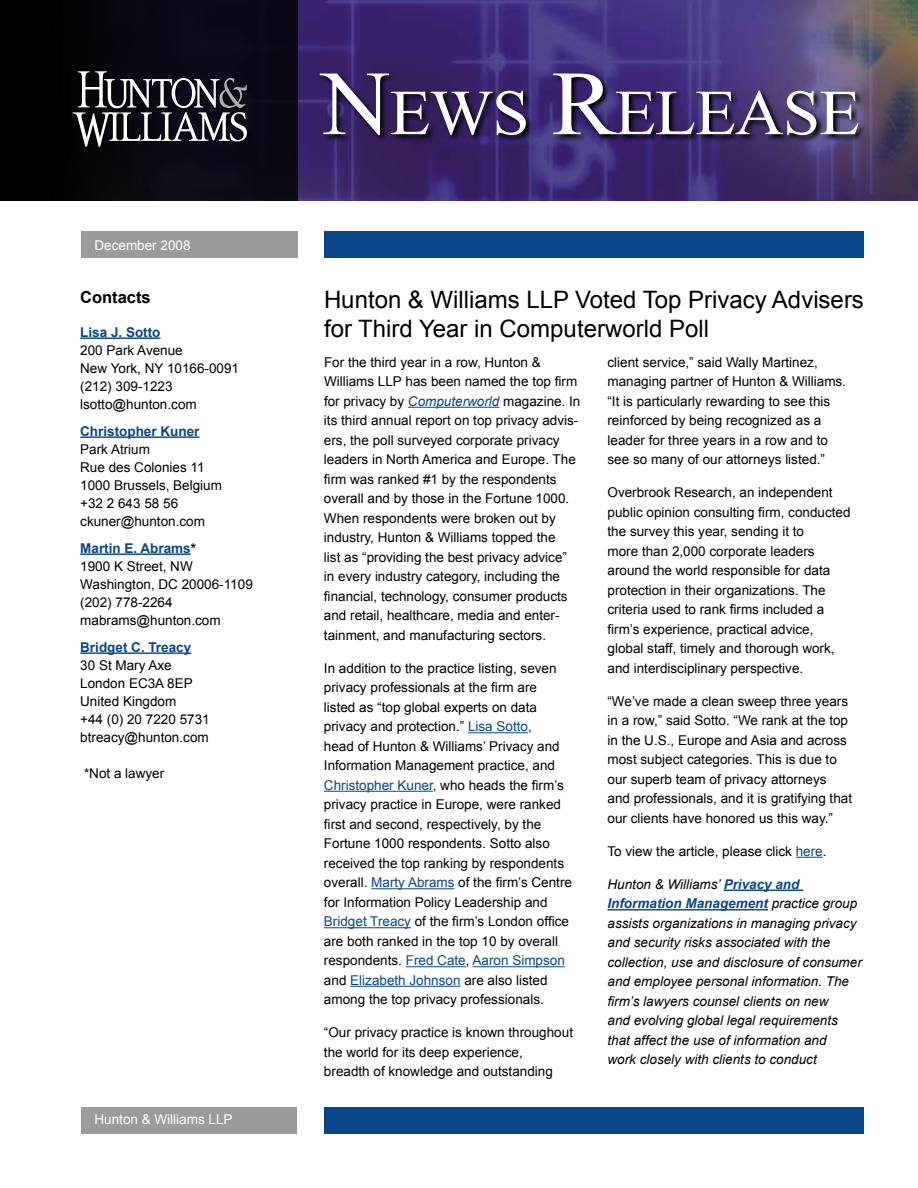
<style>
.page{position:relative;width:918px;height:1188px;background:#fff}
.page>*{position:absolute;margin:0;border:0;box-sizing:border-box;transform-origin:0 0}
.t1{font:64.05px "Times New Roman";letter-spacing:-.015em;color:#fff;scale:1.05 1}
.t2{font:24px/28.5px "Arial";color:#000}
.t3{font:700 16.5px "Arial";color:#000}
.t4{font:13.5px/19.5px "Arial";color:#000}
.t5{font:italic 13.5px/19.5px "Arial";color:#000}
.t6{font:700 13.5px "Arial";color:#074688}
.t7{font:13.5px "Arial";color:#fff}
.s1{font-weight:700;color:#074688}
.s2{font-weight:700}
.s3{font-size:91.5px}
.s4{font-style:italic;color:#074688}
.s5{color:#074688}
</style>
<div class="page">
<img style="left:298px;top:0;width:620px;height:201px">
<div style="left:0;top:0;width:298px;height:201px;background:linear-gradient(to right,#000100,#0f0c1e)"></div>
<div style="left:324px;top:1107px;width:540px;height:27px;background:#074688"></div>
<div style="left:324px;top:231px;width:540px;height:27px;background:#074688"></div>
<div style="left:81px;top:231px;width:217px;height:27px;background:#9b9b9c"></div>
<div style="left:81px;top:1107px;width:216px;height:27px;background:#9b9b9c"></div>
<div style="left:72px;top:72px;width:178px;height:78px;background:#000;opacity:.75"></div>
<svg style="left:72px;top:71px;width:175px;height:76px;background:#424148"></svg>
<svg style="left:318px;top:72px;width:548px;height:71px;background:#35265d"></svg>
<hr style="left:408px;top:407px;width:91px;height:1px;background:#074688">
<hr style="left:468px;top:732px;width:60px;height:1px;background:#074688">
<hr style="left:324px;top:791px;width:109px;height:1px;background:#074688">
<hr style="left:371px;top:888px;width:84px;height:1px;background:#074688">
<hr style="left:324px;top:927px;width:87px;height:1px;background:#074688">
<hr style="left:406px;top:966px;width:60px;height:1px;background:#074688">
<hr style="left:473px;top:966px;width:92px;height:1px;background:#074688">
<hr style="left:350px;top:986px;width:111px;height:1px;background:#074688">
<svg style="left:796px;top:857px;width:27px;height:1px"></svg>
<hr style="left:724px;top:890px;width:79px;height:1px;background:#074688">
<hr style="left:608px;top:909px;width:160px;height:1px;background:#074688">
<hr style="left:80px;top:337px;width:81px;height:2px;background:#074688">
<hr style="left:80px;top:436px;width:120px;height:2px;background:#074688">
<hr style="left:80px;top:553px;width:111px;height:2px;background:#074688">
<hr style="left:80px;top:652px;width:111px;height:2px;background:#074688">
<p class="t7" style="left:94px;top:236px;width:98px">December 2008</p>
<p class="t3" style="left:80px;top:286px;width:72px">Contacts</p>
<p class="t6" style="left:80px;top:323px;width:82px">Lisa J. Sotto</p>
<p class="t4" style="left:80px;top:341px;width:160px;line-height:18px">200 Park Avenue<br>New York, NY 10166-0091 (212) 309-1223 lsotto@hunton.com</p>
<p class="t6" style="left:80px;top:422px;width:121px">Christopher Kuner</p>
<p class="t4" style="left:80px;top:440px;width:143px;line-height:18px">Park Atrium<br>Rue des Colonies 11<br>1000 Brussels, Belgium +32 2 643 58 56 ckuner@hunton.com</p>
<p class="t4" style="left:80px;top:539px;width:174px;line-height:18px"><span class="s1">Martin E. Abrams</span><span class="s2">*<br></span>1900 K Street, NW<br>Washington, DC 20006-1109 (202) 778-2264 mabrams@hunton.com</p>
<p class="t6" style="left:80px;top:638px;width:113px">Bridget C. Treacy</p>
<p class="t4" style="left:80px;top:656px;width:131px;line-height:18px">30 St Mary Axe<br>London EC3A 8EP<br>United Kingdom<br>+44 (0) 20 7220 5731 btreacy@hunton.com</p>
<p class="t4" style="left:84px;top:763px;width:82px">*Not a lawyer</p>
<p class="t7" style="left:94px;top:1111px;width:140px">Hunton &amp; Williams LLP</p>
<h1 class="t1" style="left:321px;top:70px;width:515px"><span class="s3">N</span>EWS <span class="s3">R</span>ELEASE</h1>
<h2 class="t2" style="left:324px;top:286px;width:541px">Hunton &amp; Williams LLP Voted Top Privacy Advisers for Third Year in Computerworld Poll</h2>
<p class="t4" style="left:324px;top:352px;width:258px">For the third year in a row, Hunton &amp; Williams LLP has been named the top firm for privacy by <span class="s4">Computerworld</span> magazine. In its third annual report on top privacy advis&shy;ers, the poll surveyed corporate privacy leaders in North America and Europe. The firm was ranked #1 by the respondents overall and by those in the Fortune 1000.<br>When respondents were broken out by industry, Hunton &amp; Williams topped the<br>list as “providing the best privacy advice” in every industry category, including the financial, technology, consumer products and retail, healthcare, media and enter&shy;tainment, and manufacturing sectors.</p>
<p class="t4" style="left:324px;top:658px;width:250px">In addition to the practice listing, seven privacy professionals at the firm are<br>listed as “top global experts on data privacy and protection.” <span class="s5">Lisa Sotto</span>,<br>head of Hunton &amp; Williams’ Privacy and Information Management practice, and <span class="s5">Christopher Kuner</span>, who heads the firm’s privacy practice in Europe, were ranked first and second, respectively, by the Fortune 1000 respondents. Sotto also received the top ranking by respondents overall. <span class="s5">Marty Abrams</span> of the firm’s Centre for Information Policy Leadership and <span class="s5">Bridget Treacy</span> of the firm’s London office are both ranked in the top 10 by overall respondents. <span class="s5">Fred Cate</span>, <span class="s5">Aaron Simpson </span>and <span class="s5">Elizabeth Johnson</span> are also listed among the top privacy professionals.</p>
<p class="t4" style="left:324px;top:1023px;width:251px">“Our privacy practice is known throughout the world for its deep experience,<br>breadth of knowledge and outstanding</p>
<p class="t4" style="left:608px;top:352px;width:240px">client service,” said Wally Martinez, managing partner of Hunton &amp; Williams. “It is particularly rewarding to see this reinforced by being recognized as a leader for three years in a row and to see so many of our attorneys listed.”</p>
<p class="t4" style="left:608px;top:483px;width:245px">Overbrook Research, an independent public opinion consulting firm, conducted the survey this year, sending it to<br>more than 2,000 corporate leaders around the world responsible for data protection in their organizations. The criteria used to rank firms included a firm’s experience, practical advice, global staff, timely and thorough work, and interdisciplinary perspective.</p>
<p class="t4" style="left:608px;top:691px;width:246px">“We’ve made a clean sweep three years in a row,” said Sotto. “We rank at the top in the U.S., Europe and Asia and across most subject categories. This is due to our superb team of privacy attorneys and professionals, and it is gratifying that our clients have honored us this way.”</p>
<p class="t4" style="left:608px;top:841px;width:221px">To view the article, please click <span class="s5">here</span>.</p>
<p class="t5" style="left:608px;top:874px;width:256px">Hunton &amp; Williams’ <span class="s1">Privacy and Information Management</span> practice group assists organizations in managing privacy and security risks associated with the collection, use and disclosure of consumer and employee personal information. The firm’s lawyers counsel clients on new<br>and evolving global legal requirements that affect the use of information and<br>work closely with clients to conduct</p>
</div>
